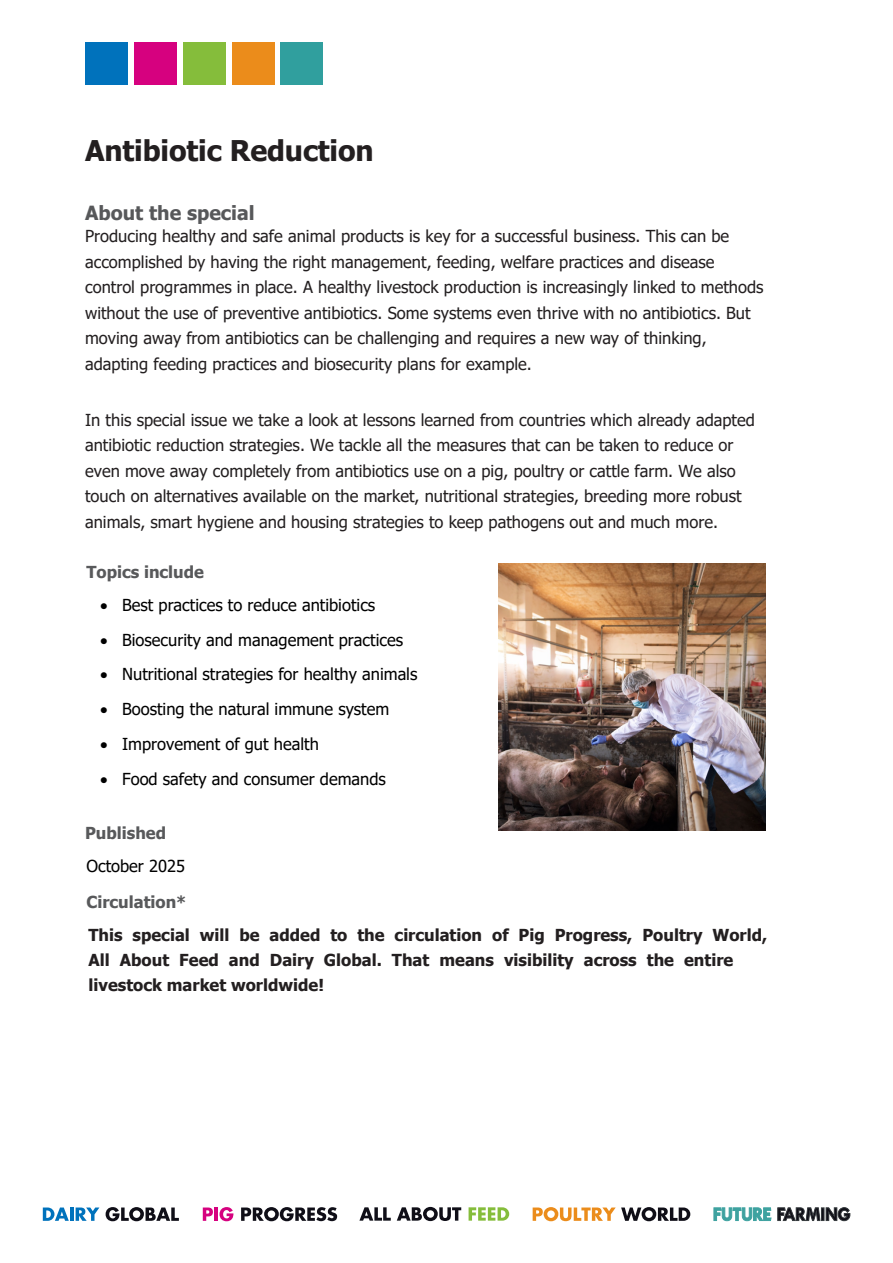
<style>
.page{position:relative;width:893px;height:1263px;background:#fff}
.page>*{position:absolute;margin:0;border:0;box-sizing:border-box;transform-origin:0 0}
.t1{font:700 28.5px "Tahoma";letter-spacing:-.005em;color:#231f20}
.t2{font:700 19.5px "Tahoma";color:#57585a}
.t3{font:16.5px/25.5px "Tahoma";color:#231f20}
.t4{font:16.5px/35.7px "Tahoma";color:#000}
.t5{font:700 16.5px/24.8px "Tahoma";color:#231f20}
.t6{font:700 16.5px "Tahoma";color:#58595b}
.t7{font:700 16.5px "Tahoma";color:#58595b}
.s1{font-weight:700;color:#58595b}
</style>
<div class="page">
<svg style="left:359px;top:1207px;width:32px;height:14px"></svg>
<svg style="left:397px;top:1207px;width:64px;height:14px"></svg>
<svg style="left:469px;top:1207px;width:40px;height:14px"></svg>
<svg style="left:533px;top:1207px;width:157px;height:14px"></svg>
<svg style="left:203px;top:1207px;width:10px;height:14px"></svg>
<hr style="left:214px;top:1207px;width:4px;height:14px;background:#d6017f">
<svg style="left:219px;top:1207px;width:14px;height:14px"></svg>
<svg style="left:241px;top:1207px;width:96px;height:14px"></svg>
<svg style="left:43px;top:1207px;width:26px;height:14px"></svg>
<hr style="left:70px;top:1207px;width:3px;height:14px;background:#0072bc">
<svg style="left:76px;top:1207px;width:23px;height:14px"></svg>
<svg style="left:106px;top:1207px;width:73px;height:14px"></svg>
<svg style="left:713px;top:1207px;width:137px;height:14px"></svg>
<div style="left:85px;top:43px;width:43px;height:42px;background:#0072bc"></div>
<div style="left:134px;top:43px;width:42px;height:42px;background:#d6017f"></div>
<div style="left:183px;top:43px;width:42px;height:42px;background:#85bd3b"></div>
<div style="left:232px;top:43px;width:42px;height:42px;background:#eb8c1b"></div>
<div style="left:281px;top:43px;width:42px;height:42px;background:#309f9e"></div>
<img style="left:498px;top:564px;width:268px;height:266px">
<h1 class="t1" style="left:85px;top:131px;width:290px">Antibiotic Reduction</h1>
<p class="t2" style="left:85px;top:199px;width:171px">About the special</p>
<p class="t3" style="left:85px;top:224px;width:680px">Producing healthy and safe animal products is key for a successful business. This can be accomplished by having the right management, feeding, welfare practices and disease control programmes in place. A healthy livestock production is increasingly linked to methods without the use of preventive antibiotics. Some systems even thrive with no antibiotics. But moving away from antibiotics can be challenging and requires a new way of thinking, adapting feeding practices and biosecurity plans for example.</p>
<p class="t3" style="left:85px;top:408px;width:671px">In this special issue we take a look at lessons learned from countries which already adapted antibiotic reduction strategies. We tackle all the measures that can be taken to reduce or even move away completely from antibiotics use on a pig, poultry or cattle farm. We also touch on alternatives available on the market, nutritional strategies, breeding more robust animals, smart hygiene and housing strategies to keep pathogens out and much more.</p>
<p class="t6" style="left:86px;top:560px;width:119px">Topics include</p>
<p class="t4" style="left:100px;top:588px;width:277px">• Best practices to reduce antibiotics</p>
<p class="t4" style="left:100px;top:623px;width:304px">• Biosecurity and management practices</p>
<p class="t4" style="left:100px;top:657px;width:319px">• Nutritional strategies for healthy animals</p>
<p class="t4" style="left:100px;top:692px;width:291px">• Boosting the natural immune system</p>
<p class="t4" style="left:100px;top:727px;width:220px">• Improvement of gut health</p>
<p class="t4" style="left:100px;top:762px;width:287px">• Food safety and consumer demands</p>
<p class="t7" style="left:85px;top:822px;width:83px">Published</p>
<p class="t4" style="left:86px;top:849px;width:102px">October 2025<br><span class="s1">Circulation</span><span class="s1">*</span></p>
<p class="t5" style="left:89px;top:924px;width:680px">This special will be added to the circulation of Pig Progress, Poultry World,<br>All About Feed and Dairy Global. That means visibility across the entire livestock market worldwide!</p>
</div>
